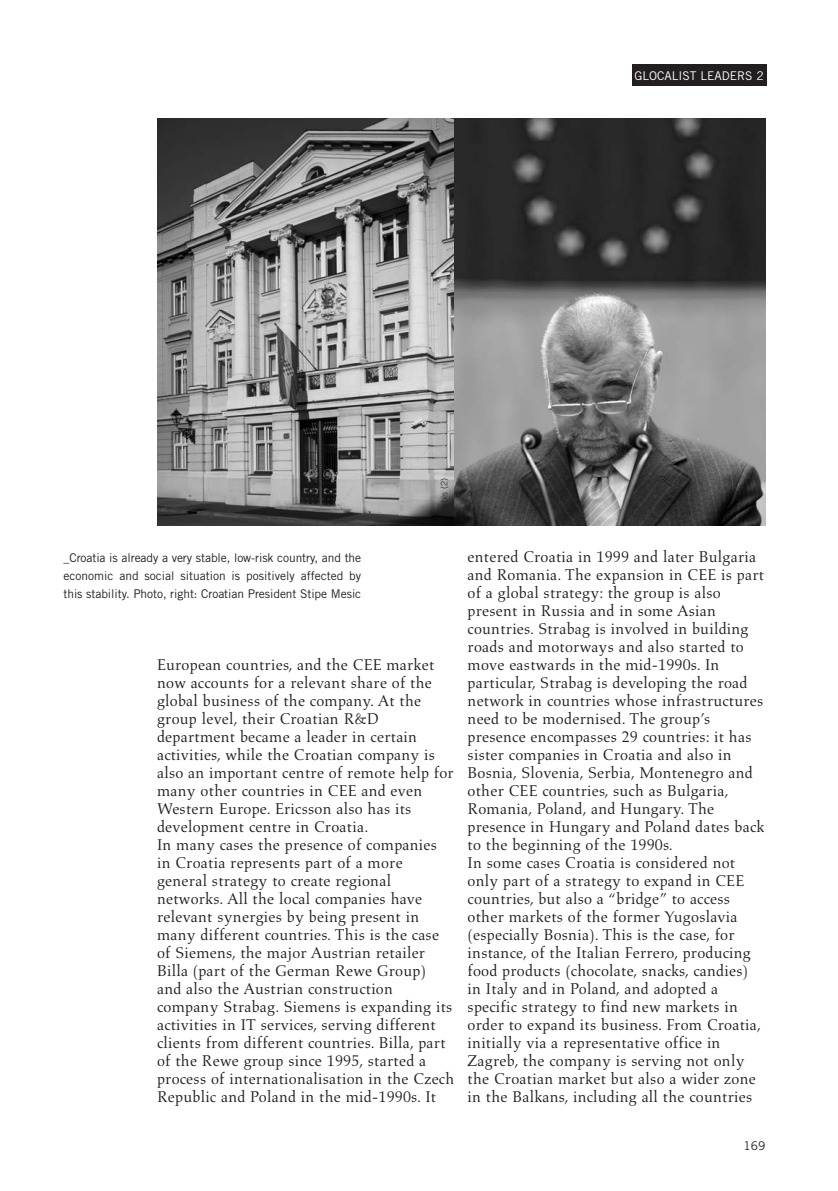
<style>
.page{position:relative;width:838px;height:1191px;background:#fff}
.page>*{position:absolute;margin:0;border:0;box-sizing:border-box;transform-origin:0 0}
.t1{font:15.9px/18px "Aldus";letter-spacing:.015em;color:#231f20}
.t2{font:12px/18px "Trade Gothic";letter-spacing:-.005em;color:#231f20;text-align:justify}
.t3{font:12px "Trade Gothic";color:#fff}
.t4{font:300 9px "Trade Gothic";color:#231f20}
</style>
<div class="page">
<div style="left:632px;top:65px;width:134px;height:21px;background:#231f20"></div>
<img style="left:157px;top:118px;width:298px;height:408px">
<svg style="left:455px;top:118px;width:310px;height:408px"></svg>
<p class="t3" style="left:634px;top:71px;width:131px">GLOCALIST LEADERS 2</p>
<p class="t2" style="left:63px;top:549px;width:299px">_Croatia is already a very stable, low-risk country, and the economic and social situation is positively affected by this stability. Photo, right: Croatian President Stipe Mesic</p>
<p class="t4" style="left:441px;top:516px;width:39px;rotate:-90deg">Corbis (2)</p>
<p class="t1" style="left:157px;top:657px;width:299px">European countries, and the CEE market now accounts for a relevant share of the global business of the company. At the group level, their Croatian R&amp;D department became a leader in certain activities, while the Croatian company is also an important centre of remote help for many other countries in CEE and even Western Europe. Ericsson also has its development centre in Croatia.<br>In many cases the presence of companies in Croatia represents part of a more general strategy to create regional networks. All the local companies have relevant synergies by being present in many different countries. This is the case of Siemens, the major Austrian retailer Billa (part of the German Rewe Group) and also the Austrian construction company Strabag. Siemens is expanding its activities in IT services, serving different clients from different countries. Billa, part of the Rewe group since 1995, started a process of internationalisation in the Czech Republic and Poland in the mid-1990s. It</p>
<p class="t1" style="left:467px;top:549px;width:298px">entered Croatia in 1999 and later Bulgaria and Romania. The expansion in CEE is part of a global strategy: the group is also present in Russia and in some Asian countries. Strabag is involved in building roads and motorways and also started to move eastwards in the mid-1990s. In particular, Strabag is developing the road network in countries whose infrastructures need to be modernised. The group’s presence encompasses 29 countries: it has sister companies in Croatia and also in Bosnia, Slovenia, Serbia, Montenegro and other CEE countries, such as Bulgaria, Romania, Poland, and Hungary. The presence in Hungary and Poland dates back to the beginning of the 1990s.<br>In some cases Croatia is considered not only part of a strategy to expand in CEE countries, but also a “bridge” to access other markets of the former Yugoslavia (especially Bosnia). This is the case, for instance, of the Italian Ferrero, producing food products (chocolate, snacks, candies) in Italy and in Poland, and adopted a specific strategy to find new markets in order to expand its business. From Croatia, initially via a representative office in Zagreb, the company is serving not only the Croatian market but also a wider zone in the Balkans, including all the countries</p>
<p class="t2" style="left:743px;top:1137px;width:23px">169</p>
</div>
